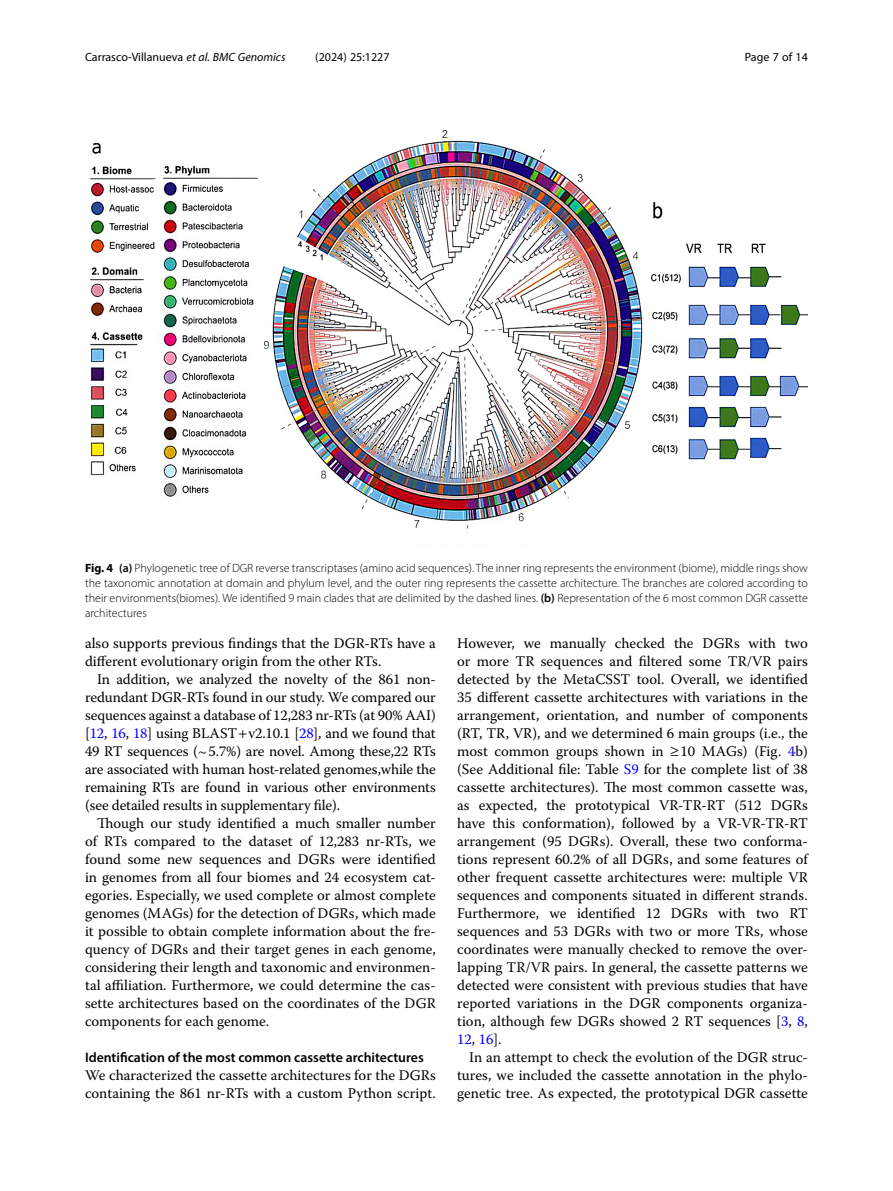
<style>
.page{position:relative;width:893px;height:1191px;background:#fff}
.page>*{position:absolute;margin:0;border:0;box-sizing:border-box;transform-origin:0 0}
.Body_Text_Indent{font:14.7px/18px "Warnock Pro";color:#000;text-align:justify}
.Body_Text{font:14.7px/18px "Warnock Pro";color:#000}
.Head_2{font:600 13.8px "Myriad Pro";color:#000}
.Figure_Caption{font:300 12px/15px "Myriad Pro";color:#000;text-align:justify}
.t1{font:12px "Myriad Pro";color:#000}
.s1{font-style:italic}
.s2{font-weight:700}
.s3{font-weight:600}
.s4{color:#00f}
</style>
<div class="page">
<img style="left:85px;top:130px;width:723px;height:403px">
<p class="t1" style="left:85px;top:50px;width:202px">Carrasco-Villanueva <span class="s1">et al. BMC Genomics</span></p>
<p class="t1" style="left:315px;top:50px;width:76px">(2024) 25:1227</p>
<p class="t1" style="left:745px;top:50px;width:65px">Page 7 of 14</p>
<p class="Figure_Caption" style="left:85px;top:560px;width:724px"><span class="s2">Fig. 4</span> <span class="s3">(a)</span> Phylogenetic tree of DGR reverse transcriptases (amino acid sequences). The inner ring represents the environment (biome), middle rings show the taxonomic annotation at domain and phylum level, and the outer ring represents the cassette architecture. The branches are colored according to their environments(biomes). We identified 9 main clades that are delimited by the dashed lines. <span class="s3">(b)</span> Representation of the 6 most common DGR cassette architectures</p>
<p class="Body_Text_Indent" style="left:85px;top:634px;width:352px">also supports previous findings that the DGR-RTs have a different evolutionary origin from the other RTs.</p>
<p class="Body_Text_Indent" style="left:85px;top:670px;width:352px;text-indent:12px">In addition, we analyzed the novelty of the 861 non&shy;redundant DGR-RTs found in our study. We compared our sequences against a database of 12,283 nr-RTs (at 90% AAI) [<span class="s4">12</span>, <span class="s4">16</span>, <span class="s4">18</span>] using BLAST v2.10.1 [<span class="s4">28</span>], and we found that 49 RT sequences (~5.7%) are novel. Among these,22 RTs are associated with human host-related genomes,while the remaining RTs are found in various other environments (see detailed results in supplementary file).</p>
<p class="Body_Text_Indent" style="left:85px;top:814px;width:352px;text-indent:12px">Though our study identified a much smaller number of RTs compared to the dataset of 12,283 nr-RTs, we found some new sequences and DGRs were identified in genomes from all four biomes and 24 ecosystem cat&shy;egories. Especially, we used complete or almost complete genomes (MAGs) for the detection of DGRs, which made it possible to obtain complete information about the fre&shy;quency of DGRs and their target genes in each genome, considering their length and taxonomic and environmen&shy;tal affiliation. Furthermore, we could determine the cas&shy;sette architectures based on the coordinates of the DGR components for each genome.</p>
<p class="Head_2" style="left:85px;top:1049px;width:340px">Identification of the most common cassette architectures</p>
<p class="Body_Text" style="left:85px;top:1066px;width:352px">We characterized the cassette architectures for the DGRs containing the 861 nr-RTs with a custom Python script.</p>
<p class="Body_Text" style="left:457px;top:634px;width:352px;text-align:justify">However, we manually checked the DGRs with two or more TR sequences and filtered some TR/VR pairs detected by the MetaCSST tool. Overall, we identified 35 different cassette architectures with variations in the arrangement, orientation, and number of components (RT, TR, VR), and we determined 6 main groups (i.e., the most common groups shown in ≥10 MAGs) (Fig. <span class="s4">4</span>b) (See Additional file: Table <span class="s4">S9</span> for the complete list of 38 cassette architectures). The most common cassette was, as expected, the prototypical VR-TR-RT (512 DGRs have this conformation), followed by a VR-VR-TR-RT arrangement (95 DGRs). Overall, these two conforma&shy;tions represent 60.2% of all DGRs, and some features of other frequent cassette architectures were: multiple VR sequences and components situated in different strands.<br>Furthermore, we identified 12 DGRs with two RT sequences and 53 DGRs with two or more TRs, whose coordinates were manually checked to remove the over&shy;lapping TR/VR pairs. In general, the cassette patterns we detected were consistent with previous studies that have reported variations in the DGR components organiza&shy;tion, although few DGRs showed 2 RT sequences [<span class="s4">3</span>, <span class="s4">8</span>, <span class="s4">12</span>, <span class="s4">16</span>].</p>
<p class="Body_Text_Indent" style="left:457px;top:1048px;width:352px;text-indent:12px">In an attempt to check the evolution of the DGR struc&shy;tures, we included the cassette annotation in the phylo&shy;genetic tree. As expected, the prototypical DGR cassette</p>
</div>
